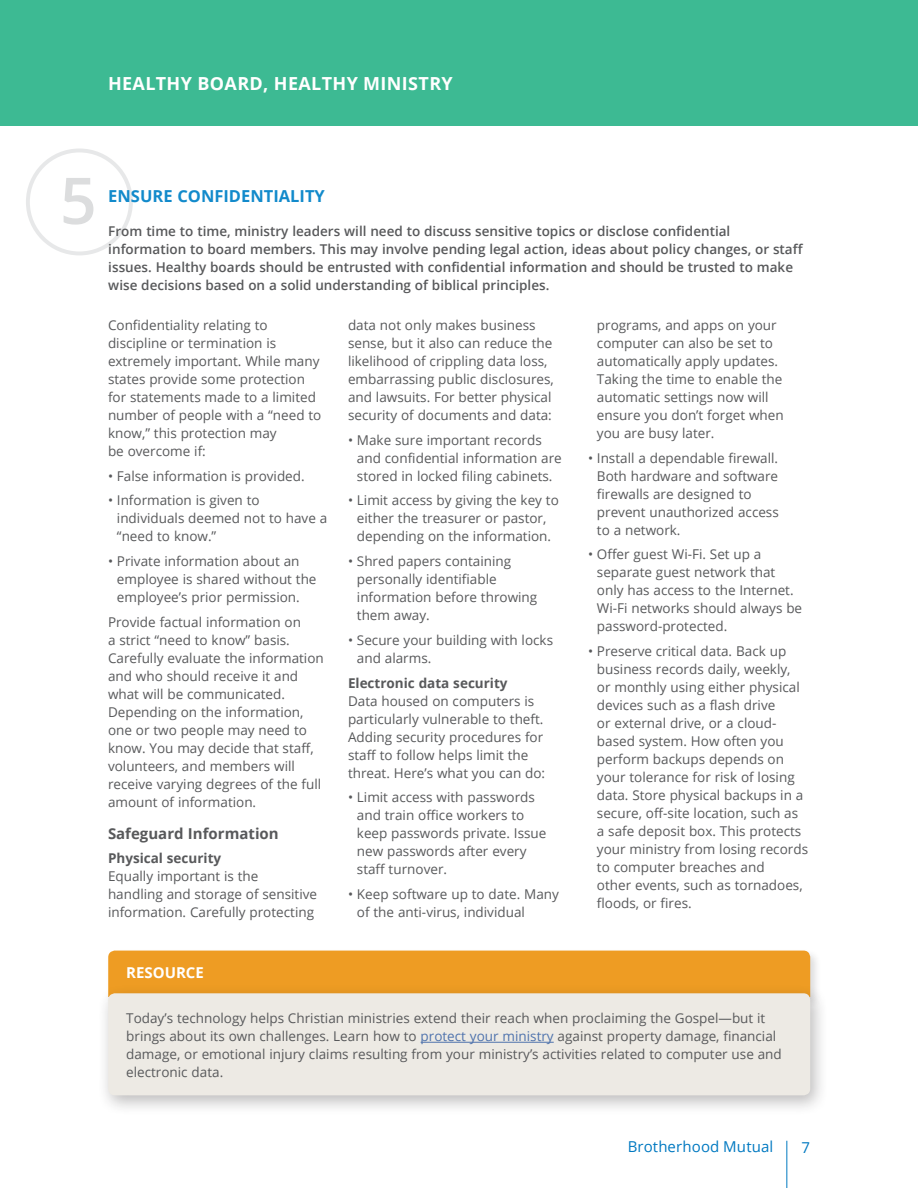
<style>
.page{position:relative;width:918px;height:1188px;background:#fff}
.page>*{position:absolute;margin:0;border:0;box-sizing:border-box;transform-origin:0 0}
.t1{font:600 64.5px "Open Sans";color:#dcddde}
.t2{font:700 18px "Open Sans";letter-spacing:.02em;color:#fff}
.t3{font:700 16.5px "Open Sans";color:#128acb}
.t4{font:700 15px "Open Sans";color:#58595b}
.t5{font:15px "Open Sans";letter-spacing:.005em;color:#0079c1}
.t6{font:700 15px "Open Sans";color:#fff}
.t7{font:13.5px/18px "Open Sans";color:#58595b}
.t8{font:600 13.5px/18px "Open Sans";color:#58595b}
.t9{font:700 13.5px "Open Sans";color:#58595b}
.s1{color:#4f73ad}
</style>
<div class="page">
<hr style="left:786px;top:1141px;width:1px;height:47px;background:#0079c1">
<div style="left:0;top:0;width:918px;height:126px;background:#3dba93"></div>
<div style="left:26px;top:148px;width:107px;height:107px;border:4px solid #dcddde;border-radius:50%"></div>
<div style="left:106px;top:948px;width:716px;height:61px;background:#231f20;opacity:.15"></div>
<div style="left:108px;top:951px;width:702px;height:33px;background:#ee9c23"></div>
<div style="left:98px;top:984px;width:731px;height:131px;background:#231f20;opacity:.3"></div>
<div style="left:108px;top:993px;width:702px;height:102px;background:#edeae4;border-radius:7px"></div>
<hr style="left:421px;top:1042px;width:133px;height:1px;background:#4f73ad">
<h2 class="t2" style="left:108px;top:71px;width:346px">HEALTHY BOARD, HEALTHY MINISTRY</h2>
<h1 class="t1" style="left:60px;top:156px;width:38px">5</h1>
<p class="t3" style="left:108px;top:184px;width:218px">ENSURE CONFIDENTIALITY</p>
<p class="t8" style="left:108px;top:222px;width:696px">From time to time, ministry leaders will need to discuss sensitive topics or disclose confidential information to board members. This may involve pending legal action, ideas about policy changes, or staff issues. Healthy boards should be entrusted with confidential information and should be trusted to make wise decisions based on a solid understanding of biblical principles.</p>
<p class="t7" style="left:108px;top:316px;width:215px">Confidentiality relating to discipline or termination is extremely important. While many states provide some protection for statements made to a limited number of people with a “need to know,” this protection may<br>be overcome if:</p>
<p class="t7" style="left:108px;top:466px;width:198px">• False information is provided.</p>
<p class="t7" style="left:117px;top:491px;width:212px;text-indent:-9px">• Information is given to individuals deemed not to have a “need to know.”</p>
<p class="t7" style="left:117px;top:552px;width:201px;text-indent:-9px">• Private information about an employee is shared without the employee’s prior permission.</p>
<p class="t7" style="left:108px;top:613px;width:217px">Provide factual information on<br>a strict “need to know” basis.<br>Carefully evaluate the information and who should receive it and what will be communicated.<br>Depending on the information, one or two people may need to know. You may decide that staff, volunteers, and members will receive varying degrees of the full amount of information.</p>
<p class="t4" style="left:108px;top:822px;width:172px">Safeguard Information</p>
<p class="t9" style="left:108px;top:849px;width:115px">Physical security</p>
<p class="t7" style="left:108px;top:867px;width:211px">Equally important is the<br>handling and storage of sensitive information. Carefully protecting</p>
<p class="t7" style="left:597px;top:316px;width:188px">programs, and apps on your computer can also be set to automatically apply updates.<br>Taking the time to enable the automatic settings now will ensure you don’t forget when you are busy later.</p>
<p class="t7" style="left:597px;top:448px;width:183px;text-indent:-9px">• Install a dependable firewall.<br>Both hardware and software firewalls are designed to prevent unauthorized access to a network.</p>
<p class="t7" style="left:597px;top:545px;width:207px;text-indent:-9px">• Offer guest Wi-Fi. Set up a separate guest network that only has access to the Internet.<br>Wi-Fi networks should always be password-protected.</p>
<p class="t7" style="left:597px;top:642px;width:213px;text-indent:-9px">• Preserve critical data. Back up business records daily, weekly,<br>or monthly using either physical devices such as a flash drive<br>or external drive, or a cloud&shy;based system. How often you perform backups depends on your tolerance for risk of losing data. Store physical backups in a secure, off-site location, such as a safe deposit box. This protects your ministry from losing records to computer breaches and<br>other events, such as tornadoes, floods, or fires.</p>
<p class="t7" style="left:348px;top:316px;width:207px">data not only makes business sense, but it also can reduce the likelihood of crippling data loss, embarrassing public disclosures, and lawsuits. For better physical security of documents and data:</p>
<p class="t7" style="left:357px;top:430px;width:206px;text-indent:-9px">• Make sure important records and confidential information are stored in locked filing cabinets.</p>
<p class="t7" style="left:348px;top:491px;width:212px;text-align:center">• Limit access by giving the key to either the treasurer or pastor, depending on the information.</p>
<p class="t7" style="left:357px;top:552px;width:182px;text-indent:-9px">• Shred papers containing personally identifiable information before throwing them away.</p>
<p class="t7" style="left:357px;top:631px;width:198px;text-indent:-9px">• Secure your building with locks and alarms.</p>
<p class="t9" style="left:348px;top:673px;width:161px">Electronic data security</p>
<p class="t7" style="left:348px;top:691px;width:199px">Data housed on computers is particularly vulnerable to theft.<br>Adding security procedures for staff to follow helps limit the threat. Here’s what you can do:</p>
<p class="t7" style="left:357px;top:788px;width:191px;text-indent:-9px">• Limit access with passwords and train office workers to keep passwords private. Issue new passwords after every staff turnover.</p>
<p class="t7" style="left:357px;top:885px;width:204px;text-indent:-9px">• Keep software up to date. Many of the anti-virus, individual</p>
<p class="t6" style="left:126px;top:962px;width:79px">RESOURCE</p>
<p class="t7" style="left:126px;top:1009px;width:657px">Today’s technology helps Christian ministries extend their reach when proclaiming the Gospel—but it brings about its own challenges. Learn how to <span class="s1">protect your ministry</span> against property damage, financial damage, or emotional injury claims resulting from your ministry’s activities related to computer use and electronic data.</p>
<p class="t5" style="left:628px;top:1137px;width:147px">Brotherhood Mutual</p>
<p class="t5" style="left:801px;top:1137px;width:10px">7</p>
</div>
